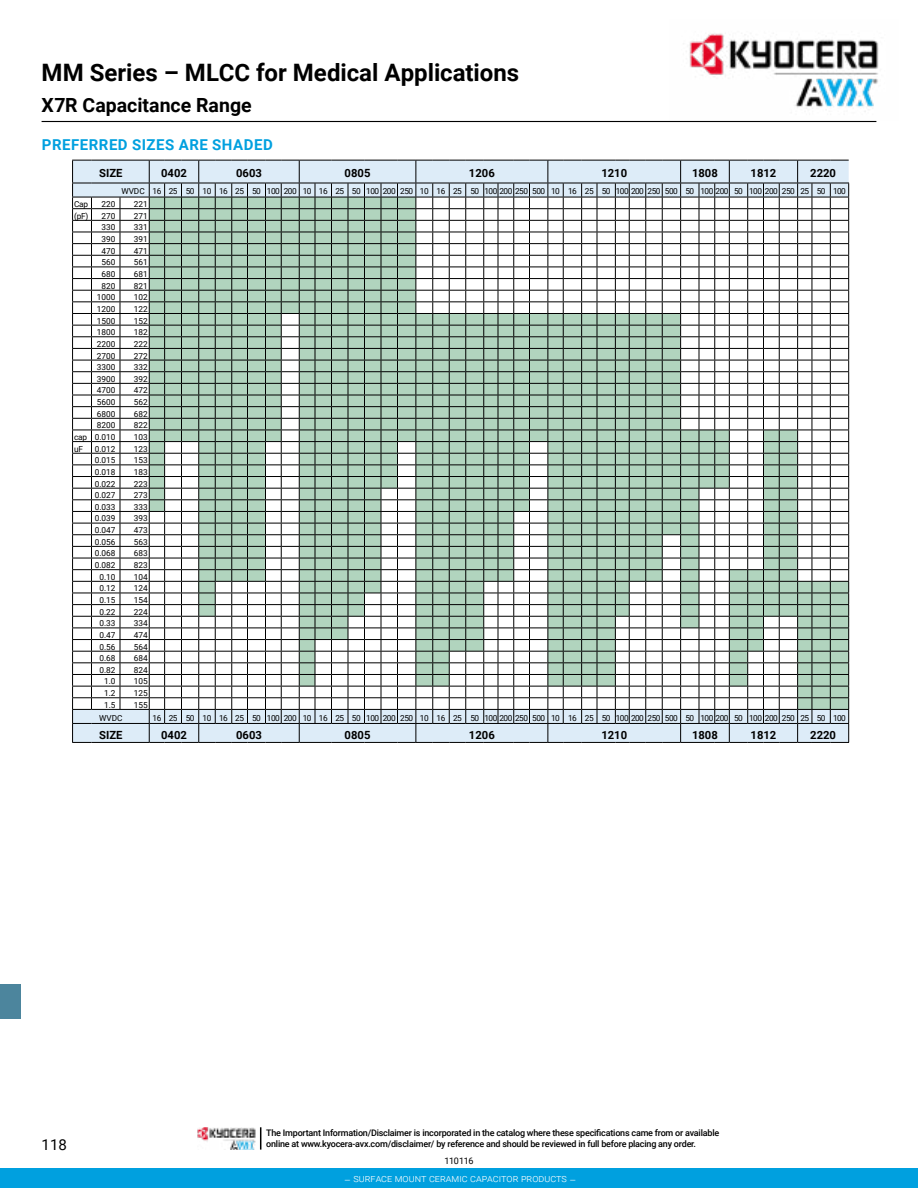
<style>
.page{position:relative;width:918px;height:1188px;background:#fff}
.page>*{position:absolute;margin:0;border:0;box-sizing:border-box;transform-origin:0 0}
.t1{font:700 24px "Roboto";color:#000}
.t2{font:700 19.5px "Roboto";color:#000}
.t3{font:700 15px "Roboto";letter-spacing:.035em;color:#00a0df}
.t4{font:15px "Roboto";color:#000}
.t5{font:700 11.25px "Roboto";color:#000}
.t6{font:300 10.5px "Roboto";color:#fff}
.t7{font:500 9px/10.8px "Roboto";letter-spacing:-.025em;color:#000}
.t8{font:9px "Roboto";letter-spacing:-.03em;color:#000}
.t9{font:8.25px "Roboto";color:#000}
.t10{font:8.25px "Roboto";letter-spacing:-.06em;color:#000}
</style>
<div class="page">
<hr style="left:42px;top:121px;width:834px;height:1px;background:#000">
<div style="left:0;top:984px;width:21px;height:35px;background:#4c859d"></div>
<svg style="left:72px;top:160px;width:777px;height:583px"></svg>
<img style="left:669px;top:33px;width:210px;height:88px">
<div style="left:0;top:1169px;width:918px;height:19px;background:#00a0df"></div>
<img style="left:198px;top:1127px;width:57px;height:23px">
<svg style="left:260px;top:1127px;width:1px;height:23px"></svg>
<h1 class="t1" style="left:42px;top:55px;width:479px">MM Series – MLCC for Medical Applications</h1>
<h2 class="t2" style="left:42px;top:92px;width:212px">X7R Capacitance Range</h2>
<h3 class="t3" style="left:42px;top:134px;width:232px">PREFERRED SIZES ARE SHADED</h3>
<h3 class="t5" style="left:99px;top:166px;width:25px">SIZE</h3>
<h3 class="t5" style="left:161px;top:166px;width:27px">0402</h3>
<h3 class="t5" style="left:236px;top:166px;width:27px">0603</h3>
<h3 class="t5" style="left:345px;top:166px;width:27px">0805</h3>
<h3 class="t5" style="left:469px;top:166px;width:27px">1206</h3>
<h3 class="t5" style="left:601px;top:166px;width:27px">1210</h3>
<h3 class="t5" style="left:692px;top:166px;width:27px">1808</h3>
<h3 class="t5" style="left:751px;top:166px;width:27px">1812</h3>
<h3 class="t5" style="left:810px;top:166px;width:27px">2220</h3>
<p class="t10" style="left:121px;top:186px;width:726px">WVDC 16 25 50 10 16 25 50 100 200 10 16 25 50 100 200 250 10 16 25 50 100 200 250 500 10 16 25 50 100 200 250 500 50 100 200 50 100 200 250 25 50 100</p>
<p class="t9" style="left:74px;top:198px;width:16px">Cap</p>
<p class="t9" style="left:102px;top:198px;width:15px">220</p>
<p class="t9" style="left:134px;top:198px;width:15px">221</p>
<p class="t9" style="left:74px;top:210px;width:43px">(pF) 270</p>
<p class="t9" style="left:134px;top:210px;width:15px">271</p>
<p class="t9" style="left:102px;top:222px;width:15px">330</p>
<p class="t9" style="left:134px;top:222px;width:15px">331</p>
<p class="t9" style="left:102px;top:233px;width:15px">390</p>
<p class="t9" style="left:134px;top:233px;width:15px">391</p>
<p class="t9" style="left:102px;top:245px;width:15px">470</p>
<p class="t9" style="left:134px;top:245px;width:15px">471</p>
<p class="t9" style="left:102px;top:257px;width:15px">560</p>
<p class="t9" style="left:134px;top:257px;width:15px">561</p>
<p class="t9" style="left:102px;top:268px;width:15px">680</p>
<p class="t9" style="left:134px;top:268px;width:15px">681</p>
<p class="t9" style="left:102px;top:280px;width:15px">820</p>
<p class="t9" style="left:134px;top:280px;width:15px">821</p>
<p class="t9" style="left:97px;top:292px;width:20px">1000</p>
<p class="t9" style="left:134px;top:292px;width:15px">102</p>
<p class="t9" style="left:97px;top:303px;width:20px">1200</p>
<p class="t9" style="left:134px;top:303px;width:15px">122</p>
<p class="t9" style="left:97px;top:315px;width:20px">1500</p>
<p class="t9" style="left:134px;top:315px;width:15px">152</p>
<p class="t9" style="left:97px;top:327px;width:20px">1800</p>
<p class="t9" style="left:134px;top:327px;width:15px">182</p>
<p class="t9" style="left:97px;top:338px;width:20px">2200</p>
<p class="t9" style="left:134px;top:338px;width:15px">222</p>
<p class="t9" style="left:97px;top:350px;width:20px">2700</p>
<p class="t9" style="left:134px;top:350px;width:15px">272</p>
<p class="t9" style="left:97px;top:361px;width:20px">3300</p>
<p class="t9" style="left:134px;top:361px;width:15px">332</p>
<p class="t9" style="left:97px;top:373px;width:20px">3900</p>
<p class="t9" style="left:134px;top:373px;width:15px">392</p>
<p class="t9" style="left:97px;top:385px;width:20px">4700</p>
<p class="t9" style="left:134px;top:385px;width:15px">472</p>
<p class="t9" style="left:97px;top:396px;width:20px">5600</p>
<p class="t9" style="left:134px;top:396px;width:15px">562</p>
<p class="t9" style="left:97px;top:408px;width:20px">6800</p>
<p class="t9" style="left:134px;top:408px;width:15px">682</p>
<p class="t9" style="left:97px;top:420px;width:20px">8200</p>
<p class="t9" style="left:134px;top:420px;width:15px">822</p>
<p class="t9" style="left:74px;top:431px;width:43px">cap 0.010</p>
<p class="t9" style="left:134px;top:431px;width:15px">103</p>
<p class="t9" style="left:74px;top:443px;width:10px">uF</p>
<p class="t9" style="left:95px;top:443px;width:22px">0.012</p>
<p class="t9" style="left:134px;top:443px;width:15px">123</p>
<p class="t9" style="left:95px;top:455px;width:22px">0.015</p>
<p class="t9" style="left:134px;top:455px;width:15px">153</p>
<p class="t9" style="left:95px;top:466px;width:22px">0.018</p>
<p class="t9" style="left:134px;top:466px;width:15px">183</p>
<p class="t9" style="left:95px;top:478px;width:22px">0.022</p>
<p class="t9" style="left:134px;top:478px;width:15px">223</p>
<p class="t9" style="left:95px;top:489px;width:22px">0.027</p>
<p class="t9" style="left:134px;top:489px;width:15px">273</p>
<p class="t9" style="left:95px;top:501px;width:22px">0.033</p>
<p class="t9" style="left:134px;top:501px;width:15px">333</p>
<p class="t9" style="left:95px;top:513px;width:22px">0.039</p>
<p class="t9" style="left:134px;top:513px;width:15px">393</p>
<p class="t9" style="left:95px;top:524px;width:22px">0.047</p>
<p class="t9" style="left:134px;top:524px;width:15px">473</p>
<p class="t9" style="left:95px;top:536px;width:22px">0.056</p>
<p class="t9" style="left:134px;top:536px;width:15px">563</p>
<p class="t9" style="left:95px;top:548px;width:22px">0.068</p>
<p class="t9" style="left:134px;top:548px;width:15px">683</p>
<p class="t9" style="left:95px;top:559px;width:22px">0.082</p>
<p class="t9" style="left:134px;top:559px;width:15px">823</p>
<p class="t9" style="left:99px;top:571px;width:18px">0.10</p>
<p class="t9" style="left:134px;top:571px;width:15px">104</p>
<p class="t9" style="left:99px;top:583px;width:18px">0.12</p>
<p class="t9" style="left:134px;top:583px;width:15px">124</p>
<p class="t9" style="left:99px;top:594px;width:18px">0.15</p>
<p class="t9" style="left:134px;top:594px;width:15px">154</p>
<p class="t9" style="left:99px;top:606px;width:18px">0.22</p>
<p class="t9" style="left:134px;top:606px;width:15px">224</p>
<p class="t9" style="left:99px;top:618px;width:18px">0.33</p>
<p class="t9" style="left:134px;top:618px;width:15px">334</p>
<p class="t9" style="left:99px;top:629px;width:18px">0.47</p>
<p class="t9" style="left:134px;top:629px;width:15px">474</p>
<p class="t9" style="left:99px;top:641px;width:18px">0.56</p>
<p class="t9" style="left:134px;top:641px;width:15px">564</p>
<p class="t9" style="left:99px;top:652px;width:18px">0.68</p>
<p class="t9" style="left:134px;top:652px;width:15px">684</p>
<p class="t9" style="left:99px;top:664px;width:18px">0.82</p>
<p class="t9" style="left:134px;top:664px;width:15px">824</p>
<p class="t9" style="left:104px;top:676px;width:13px">1.0</p>
<p class="t9" style="left:134px;top:676px;width:15px">105</p>
<p class="t9" style="left:104px;top:687px;width:13px">1.2</p>
<p class="t9" style="left:134px;top:687px;width:15px">125</p>
<p class="t9" style="left:104px;top:699px;width:13px">1.5</p>
<p class="t9" style="left:134px;top:699px;width:15px">155</p>
<p class="t9" style="left:99px;top:712px;width:25px">WVDC</p>
<p class="t10" style="left:153px;top:712px;width:695px">16 25 50 10 16 25 50 100 200 10 16 25 50 100 200 250 10 16 25 50 100 200 250 500 10 16 25 50 100 200 250 500 50 100 200 50 100 200 250 25 50 100</p>
<h3 class="t5" style="left:99px;top:727px;width:25px">SIZE</h3>
<h3 class="t5" style="left:161px;top:727px;width:27px">0402</h3>
<h3 class="t5" style="left:236px;top:727px;width:27px">0603</h3>
<h3 class="t5" style="left:345px;top:727px;width:27px">0805</h3>
<h3 class="t5" style="left:469px;top:727px;width:27px">1206</h3>
<h3 class="t5" style="left:601px;top:727px;width:27px">1210</h3>
<h3 class="t5" style="left:692px;top:727px;width:27px">1808</h3>
<h3 class="t5" style="left:751px;top:727px;width:27px">1812</h3>
<h3 class="t5" style="left:810px;top:727px;width:27px">2220</h3>
<h3 class="t4" style="left:42px;top:1134px;width:27px">118</h3>
<p class="t7" style="left:266px;top:1127px;width:455px">The Important Information/Disclaimer is incorporated in the catalog where these specifications came from or available online at www.kyocera-avx.com/disclaimer/ by reference and should be reviewed in full before placing any order.</p>
<p class="t8" style="left:444px;top:1155px;width:31px">110116</p>
<p class="t6" style="left:344px;top:1171px;width:234px">– SURFACE MOUNT CERAMIC CAPACITOR PRODUCTS –</p>
</div>
